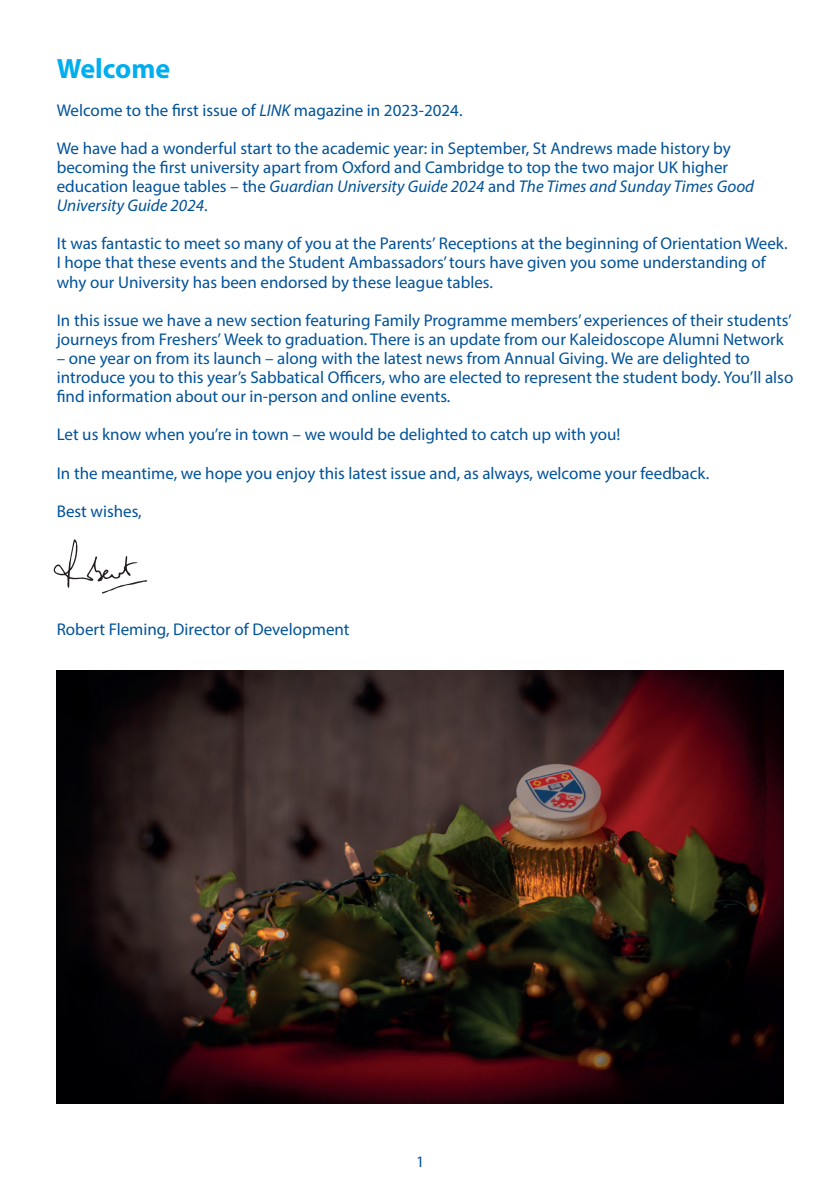
<style>
.page{position:relative;width:840px;height:1191px;background:#fff}
.page>*{position:absolute;margin:0;border:0;box-sizing:border-box;transform-origin:0 0}
.Section_heading{font:700 28px "Myriad Pro";color:#00aeef}
.Body_of_text{font:17px/19px "Myriad Pro";color:#01529a}
.t1{font:16px "Myriad Pro";color:#01529a}
.s1{font-style:italic}
</style>
<div class="page">
<img style="left:57px;top:670px;width:725px;height:433px">
<svg style="left:53px;top:539px;width:94px;height:54px"></svg>
<h2 class="Section_heading" style="left:57px;top:50px;width:115px">Welcome</h2>
<p class="Body_of_text" style="left:57px;top:100px;width:407px">Welcome to the first issue of <span class="s1">LINK</span> magazine in 2023-2024.</p>
<p class="Body_of_text" style="left:57px;top:138px;width:698px">We have had a wonderful start to the academic year: in September, St Andrews made history by becoming the first university apart from Oxford and Cambridge to top the two major UK higher education league tables – the <span class="s1">Guardian University Guide 2024</span> and <span class="s1">The Times and Sunday Times Good University Guide 2024</span>.</p>
<p class="Body_of_text" style="left:57px;top:234px;width:732px">It was fantastic to meet so many of you at the Parents’ Receptions at the beginning of Orientation Week.<br>I hope that these events and the Student Ambassadors’ tours have given you some understanding of why our University has been endorsed by these league tables.</p>
<p class="Body_of_text" style="left:57px;top:310px;width:736px">In this issue we have a new section featuring Family Programme members’ experiences of their students’ journeys from Freshers’ Week to graduation. There is an update from our Kaleidoscope Alumni Network</p>
<p class="Body_of_text" style="left:57px;top:348px;width:737px">– one year on from its launch – along with the latest news from Annual Giving. We are delighted to introduce you to this year’s Sabbatical Officers, who are elected to represent the student body. You’ll also find information about our in-person and online events.</p>
<p class="Body_of_text" style="left:57px;top:425px;width:565px">Let us know when you’re in town – we would be delighted to catch up with you!</p>
<p class="Body_of_text" style="left:57px;top:463px;width:653px">In the meantime, we hope you enjoy this latest issue and, as always, welcome your feedback.</p>
<p class="Body_of_text" style="left:57px;top:501px;width:86px">Best wishes,</p>
<p class="Body_of_text" style="left:57px;top:619px;width:294px">Robert Fleming, Director of Development</p>
<p class="t1" style="left:416px;top:1151px;width:10px">1</p>
</div>
